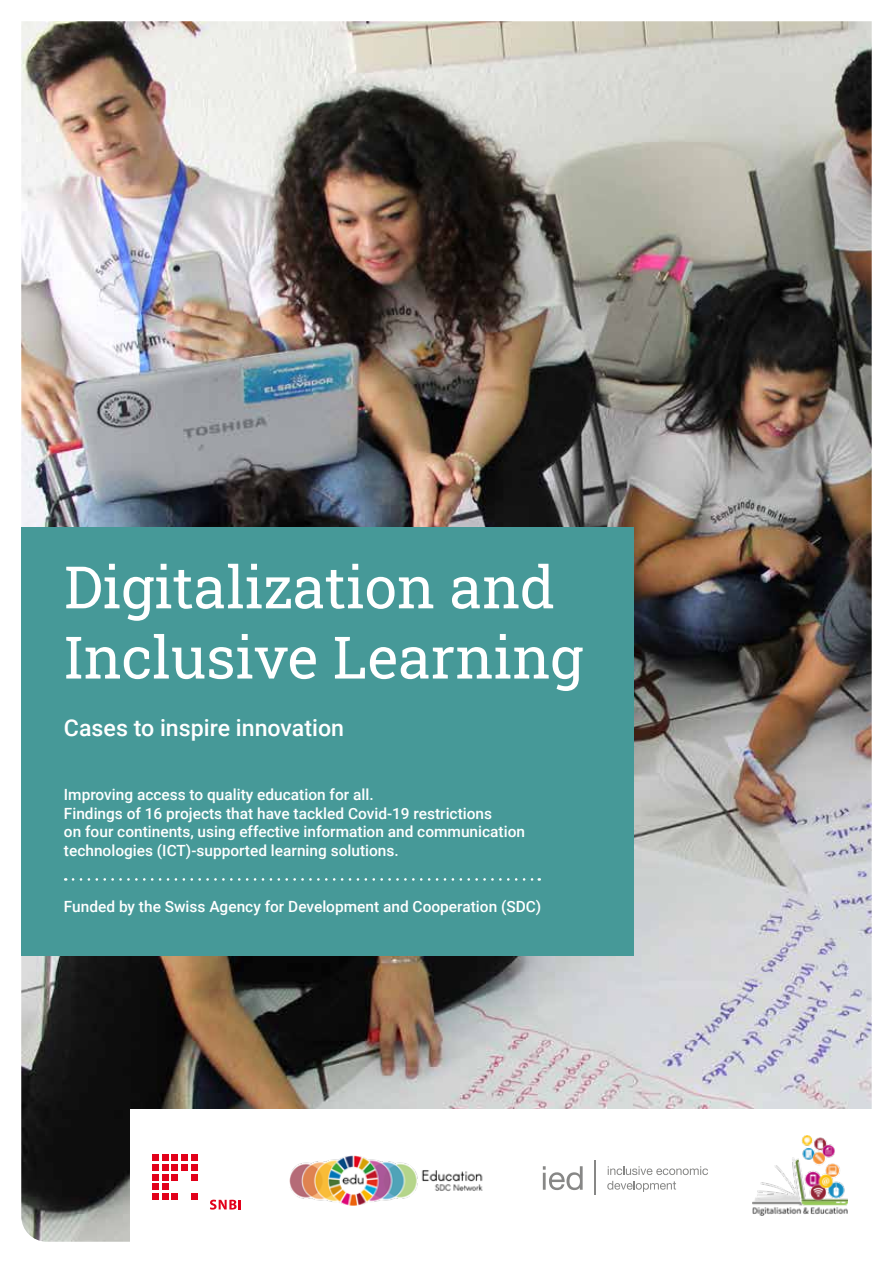
<style>
.page{position:relative;width:893px;height:1263px;background:#fff}
.page>*{position:absolute;margin:0;border:0;box-sizing:border-box;transform-origin:0 0}
.t1{font:58.5px/70.2px "Roboto Slab";color:#fff}
.t2{font:500 23.1px "Roboto";color:#fff}
.t3{font:500 15.45px/18.6px "Roboto";color:#fff}
</style>
<div class="page">
<img style="left:21px;top:21px;width:851px;height:1221px">
<div style="left:21px;top:527px;width:613px;height:429px;background:#469998"></div>
<svg style="left:73px;top:878px;width:467px;height:3px"></svg>
<div style="left:130px;top:1109px;width:742px;height:154px;background:#fff"></div>
<img style="left:289px;top:1156px;width:194px;height:50px">
<hr style="left:595px;top:1160px;width:1px;height:35px;background:#878786">
<svg style="left:608px;top:1166px;width:100px;height:9px"></svg>
<svg style="left:607px;top:1181px;width:69px;height:11px"></svg>
<svg style="left:543px;top:1166px;width:40px;height:24px"></svg>
<div style="left:152px;top:1154px;width:7px;height:7px;background:#e2001a"></div>
<div style="left:162px;top:1154px;width:6px;height:7px;background:#e2001a"></div>
<div style="left:172px;top:1154px;width:6px;height:7px;background:#e2001a"></div>
<div style="left:181px;top:1154px;width:7px;height:7px;background:#e2001a"></div>
<div style="left:191px;top:1154px;width:6px;height:7px;background:#e2001a"></div>
<div style="left:152px;top:1164px;width:7px;height:7px;background:#e2001a"></div>
<div style="left:162px;top:1164px;width:6px;height:7px;background:#e2001a"></div>
<div style="left:172px;top:1164px;width:6px;height:7px;background:#e2001a"></div>
<div style="left:181px;top:1164px;width:7px;height:7px;background:#e2001a"></div>
<div style="left:191px;top:1164px;width:6px;height:7px;background:#e2001a"></div>
<div style="left:152px;top:1174px;width:7px;height:6px;background:#e2001a"></div>
<svg style="left:162px;top:1174px;width:16px;height:6px"></svg>
<svg style="left:191px;top:1174px;width:6px;height:6px"></svg>
<div style="left:152px;top:1183px;width:7px;height:7px;background:#e2001a"></div>
<div style="left:162px;top:1183px;width:6px;height:7px;background:#e2001a"></div>
<div style="left:152px;top:1193px;width:7px;height:7px;background:#e2001a"></div>
<div style="left:162px;top:1193px;width:6px;height:7px;background:#e2001a"></div>
<div style="left:172px;top:1193px;width:6px;height:7px;background:#e2001a"></div>
<div style="left:191px;top:1193px;width:6px;height:7px;background:#e2001a"></div>
<svg style="left:210px;top:1200px;width:31px;height:9px"></svg>
<img style="left:753px;top:1135px;width:94px;height:81px">
<h1 class="t1" style="left:64px;top:550px;width:521px">Digitalization and<br>Inclusive Learning</h1>
<h2 class="t2" style="left:64px;top:711px;width:282px">Cases to inspire innovation</h2>
<p class="t3" style="left:64px;top:785px;width:463px">Improving access to quality education for all.<br>Findings of 16 projects that have tackled Covid-19 restrictions<br>on four continents, using effective information and communication technologies (ICT)-supported learning solutions.</p>
<p class="t3" style="left:64px;top:896px;width:479px">Funded by the Swiss Agency for Development and Cooperation (SDC)</p>
</div>
